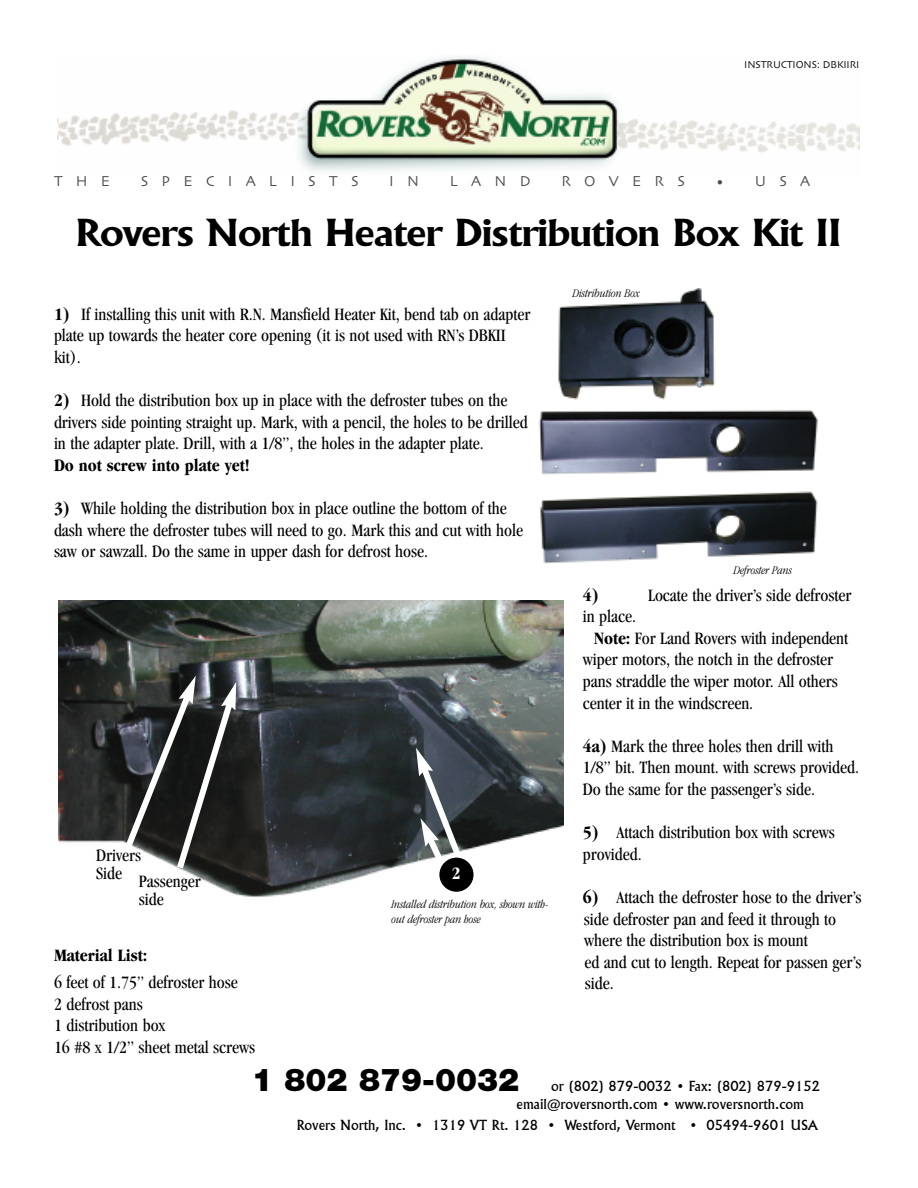
<style>
.page{position:relative;width:918px;height:1188px;background:#fff}
.page>*{position:absolute;margin:0;border:0;box-sizing:border-box;transform-origin:0 0}
.t1{font:700 36px "Flareserif 821 BT";letter-spacing:-.04em;color:#000;scale:1.16 1}
.t2{font:900 31.5px "Helvetica Neue";color:#000}
.t3{font:condensed 18px/21.6px "Garamond";color:#000}
.t4{font:700 condensed 18px "Garamond";color:#000}
.t5{font:700 condensed 18px "Garamond";color:#fff}
.t6{font:15.15px "Skia";letter-spacing:.875em;color:#4d4d4d}
.t7{font:13.5px/18px "Flareserif 821 BT";color:#000}
.t8{font:italic 300 condensed 12px/14.4px "Garamond";color:#000}
.t9{font:10.5px "Skia";letter-spacing:-.01em;color:#000}
.s1{font-weight:700}
</style>
<div class="page">
<img style="left:57px;top:57px;width:802px;height:115px">
<img style="left:539px;top:289px;width:279px;height:275px">
<img style="left:59px;top:600px;width:504px;height:297px">
<svg style="left:104px;top:676px;width:133px;height:220px"></svg>
<svg style="left:416px;top:748px;width:59px;height:145px"></svg>
<p class="t9" style="left:744px;top:58px;width:117px">INSTRUCTIONS: DBKIIRI</p>
<p class="t6" style="left:54px;top:172px;width:58px">THE</p>
<p class="t6" style="left:141px;top:172px;width:219px">SPECIALISTS</p>
<p class="t6" style="left:389px;top:172px;width:31px">I N</p>
<p class="t6" style="left:450px;top:172px;width:82px">LAND</p>
<p class="t6" style="left:561px;top:172px;width:125px">ROVERS</p>
<p class="t6" style="left:716px;top:172px;width:96px">• USA</p>
<h1 class="t1" style="left:75px;top:219px;width:663px">Rovers North Heater Distribution Box Kit II</h1>
<p class="t3" style="left:54px;top:305px;width:478px"><span class="s1">1)</span> If installing this unit with R.N. Mansfield Heater Kit, bend tab on adapter plate up towards the heater core opening (it is not used with RN’s DBKII kit).</p>
<p class="t3" style="left:54px;top:391px;width:475px"><span class="s1">2)</span> Hold the distribution box up in place with the defroster tubes on the drivers side pointing straight up. Mark, with a pencil, the holes to be drilled in the adapter plate. Drill, with a 1/8”, the holes in the adapter plate.</p>
<p class="t4" style="left:54px;top:458px;width:197px">Do not screw into plate yet!</p>
<p class="t3" style="left:54px;top:499px;width:471px"><span class="s1">3)</span> While holding the distribution box in place outline the bottom of the dash where the defroster tubes will need to go. Mark this and cut with hole saw or sawzall. Do the same in upper dash for defrost hose.</p>
<p class="t3" style="left:96px;top:844px;width:106px;line-height:26px">Drivers<br>Side Passenger</p>
<p class="t3" style="left:139px;top:890px;width:26px">side</p>
<p class="t4" style="left:54px;top:948px;width:95px">Material List:</p>
<p class="t3" style="left:54px;top:973px;width:203px">6 feet of 1.75” defroster hose<br>2 defrost pans<br>1 distribution box<br>16 #8 x 1/2” sheet metal screws</p>
<p class="t5" style="left:452px;top:866px;width:10px">2</p>
<p class="t8" style="left:392px;top:898px;width:159px">Installed distribution box, shown with&shy;out defroster pan hose</p>
<p class="t8" style="left:572px;top:287px;width:69px">Distribution Box</p>
<p class="t8" style="left:733px;top:563px;width:60px">Defroster Pans</p>
<p class="t4" style="left:583px;top:588px;width:18px">4)</p>
<p class="t3" style="left:648px;top:585px;width:205px">Locate the driver’s side defroster</p>
<p class="t3" style="left:583px;top:607px;width:55px">in place.</p>
<p class="t3" style="left:594px;top:629px;width:256px"><span class="s1">Note:</span> For Land Rovers with independent</p>
<p class="t3" style="left:583px;top:650px;width:252px">wiper motors, the notch in the defroster</p>
<p class="t3" style="left:583px;top:672px;width:256px">pans straddle the wiper motor. All others</p>
<p class="t3" style="left:583px;top:693px;width:172px">center it in the windscreen.</p>
<p class="t3" style="left:583px;top:737px;width:278px"><span class="s1">4a)</span> Mark the three holes then drill with<br>1/8” bit. Then mount. with screws provided.<br>Do the same for the passenger’s side.</p>
<p class="t3" style="left:583px;top:823px;width:253px"><span class="s1">5)</span> Attach distribution box with screws provided.</p>
<p class="t3" style="left:583px;top:888px;width:280px"><span class="s1">6)</span> Attach the defroster hose to the driver’s side defroster pan and feed it through to where the distribution box is mount<br>ed and cut to length. Repeat for passen ger’s side.</p>
<h2 class="t2" style="left:252px;top:1069px;width:269px">1 802 879-0032</h2>
<p class="t7" style="left:517px;top:1078px;width:305px;text-indent:35px">or (802) 879-0032 • Fax: (802) 879-9152 email@roversnorth.com • www.roversnorth.com</p>
<p class="t7" style="left:297px;top:1117px;width:523px">Rovers North, Inc. • 1319 VT Rt. 128 • Westford, Vermont • 05494-9601 USA</p>
</div>
